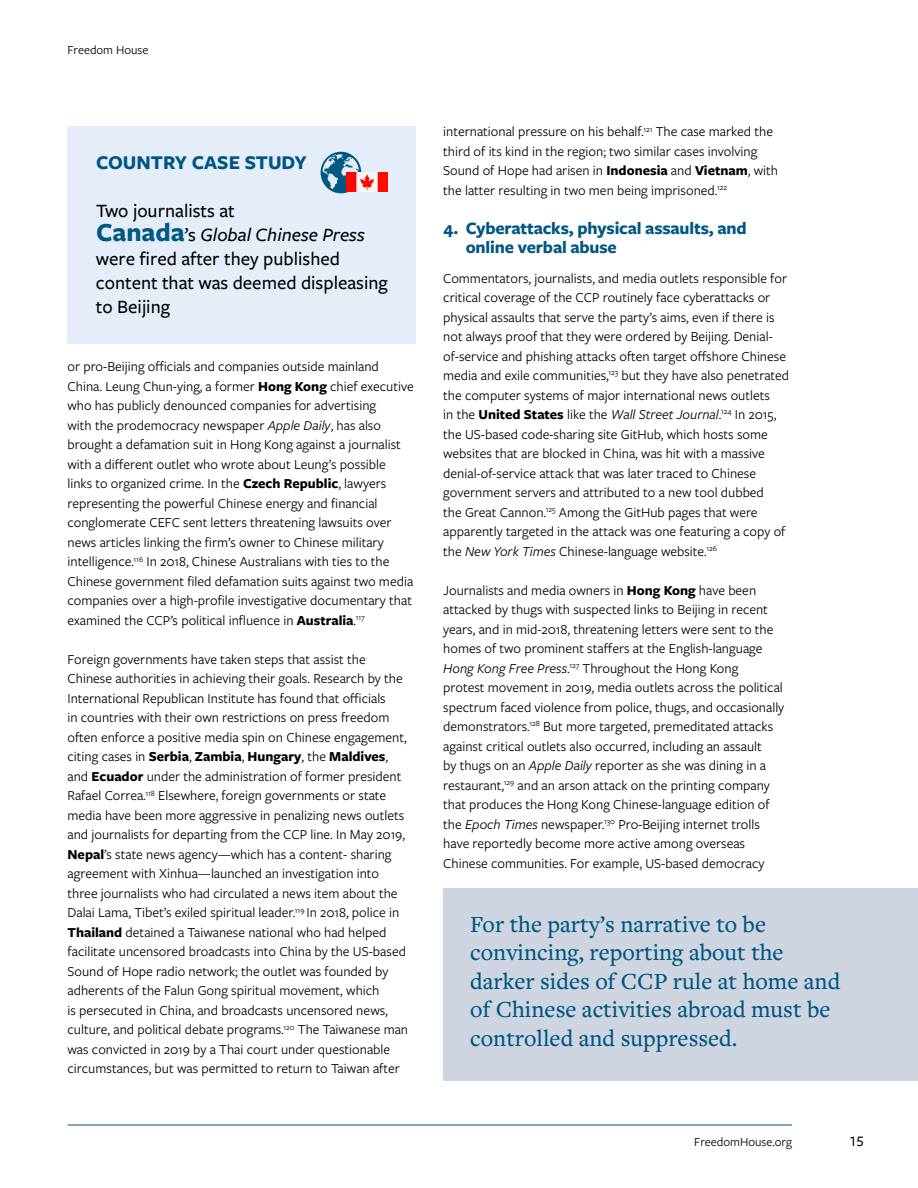
<style>
.page{position:relative;width:918px;height:1188px;background:#fff}
.page>*{position:absolute;margin:0;border:0;box-sizing:border-box;transform-origin:0 0}
.t1{font:500 24px/28.5px "Freight Text Pro";color:#005682}
.t2{font:700 20.25px "Freight Sans Pro";color:#005682}
.t3{font:500 19.5px/24px "Freight Sans Pro";color:#000}
.t4{font:700 18px/19.5px "Freight Sans Pro";letter-spacing:-.01em;color:#005783}
.t5{font:500 15px "Freight Sans Pro";color:#000}
.t6{font:14.25px/19.5px "Freight Sans Pro";color:#000}
.t7{font:12.75px "Freight Sans Pro";color:#000}
.s1{font-weight:700;font-size:27px;color:#005883}
.s2{font-style:italic}
.s3{font-weight:700}
</style>
<div class="page">
<div style="left:68px;top:127px;width:348px;height:217px;background:#e4edf8"></div>
<svg style="left:321px;top:152px;width:40px;height:41px"></svg>
<img style="left:347px;top:172px;width:40px;height:19px">
<div style="left:443px;top:888px;width:475px;height:193px;background:#ced5e1"></div>
<hr style="left:68px;top:1125px;width:724px;height:1px;background:#005682">
<p class="t7" style="left:68px;top:41px;width:83px">Freedom House</p>
<h2 class="t2" style="left:96px;top:148px;width:213px">COUNTRY CASE STUDY</h2>
<h3 class="t3" style="left:96px;top:198px;width:293px">Two journalists at<br><span class="s1">Canada</span>’s <span class="s2">Global Chinese Press </span>were fired after they published content that was deemed displeasing to Beijing</h3>
<p class="t6" style="left:68px;top:356px;width:348px">or pro-Beijing officials and companies outside mainland China. Leung Chun-ying, a former <span class="s3">Hong Kong</span> chief executive who has publicly denounced companies for advertising<br>with the prodemocracy newspaper <span class="s2">Apple Daily</span>, has also brought a defamation suit in Hong Kong against a journalist with a different outlet who wrote about Leung’s possible links to organized crime. In the <span class="s3">Czech Republic</span>, lawyers representing the powerful Chinese energy and financial conglomerate CEFC sent letters threatening lawsuits over news articles linking the firm’s owner to Chinese military intelligence.<sup>116</sup> In 2018, Chinese Australians with ties to the Chinese government filed defamation suits against two media companies over a high-profile investigative documentary that examined the CCP’s political influence in <span class="s3">Australia</span>.<sup>117</sup></p>
<p class="t6" style="left:67px;top:649px;width:342px">Foreign governments have taken steps that assist the Chinese authorities in achieving their goals. Research by the International Republican Institute has found that officials<br>in countries with their own restrictions on press freedom often enforce a positive media spin on Chinese engagement, citing cases in <span class="s3">Serbia</span>, <span class="s3">Zambia</span>, <span class="s3">Hungary</span>, the <span class="s3">Maldives</span>, and <span class="s3">Ecuador</span> under the administration of former president Rafael Correa.<sup>118</sup> Elsewhere, foreign governments or state media have been more aggressive in penalizing news outlets and journalists for departing from the CCP line. In May 2019, <span class="s3">Nepal</span>’s state news agency—which has a content- sharing agreement with Xinhua—launched an investigation into three journalists who had circulated a news item about the Dalai Lama, Tibet’s exiled spiritual leader.<sup>119</sup> In 2018, police in <span class="s3">Thailand</span> detained a Taiwanese national who had helped facilitate uncensored broadcasts into China by the US-based Sound of Hope radio network; the outlet was founded by adherents of the Falun Gong spiritual movement, which<br>is persecuted in China, and broadcasts uncensored news, culture, and political debate programs.<sup>120</sup> The Taiwanese man was convicted in 2019 by a Thai court under questionable circumstances, but was permitted to return to Taiwan after</p>
<p class="t6" style="left:443px;top:121px;width:336px">international pressure on his behalf.<sup>121</sup> The case marked the third of its kind in the region; two similar cases involving Sound of Hope had arisen in <span class="s3">Indonesia</span> and <span class="s3">Vietnam</span>, with the latter resulting in two men being imprisoned.<sup>122</sup></p>
<p class="t4" style="left:466px;top:218px;width:283px;text-indent:-22px">4. Cyberattacks, physical assaults, and online verbal abuse</p>
<p class="t6" style="left:443px;top:268px;width:348px">Commentators, journalists, and media outlets responsible for critical coverage of the CCP routinely face cyberattacks or physical assaults that serve the party’s aims, even if there is not always proof that they were ordered by Beijing. Denial&shy;of-service and phishing attacks often target offshore Chinese media and exile communities,<sup>123</sup> but they have also penetrated the computer systems of major international news outlets<br>in the <span class="s3">United States</span> like the <span class="s2">Wall Street Journal</span>.<sup>124</sup> In 2015, the US-based code-sharing site GitHub, which hosts some websites that are blocked in China, was hit with a massive denial-of-service attack that was later traced to Chinese government servers and attributed to a new tool dubbed<br>the Great Cannon.<sup>125</sup> Among the GitHub pages that were apparently targeted in the attack was one featuring a copy of the <span class="s2">New York Times</span> Chinese-language website.<sup>126</sup></p>
<p class="t6" style="left:443px;top:580px;width:343px">Journalists and media owners in <span class="s3">Hong Kong</span> have been attacked by thugs with suspected links to Beijing in recent years, and in mid-2018, threatening letters were sent to the homes of two prominent staffers at the English-language <span class="s2">Hong Kong Free Press</span>.<sup>127</sup> Throughout the Hong Kong<br>protest movement in 2019, media outlets across the political spectrum faced violence from police, thugs, and occasionally demonstrators.<sup>128</sup> But more targeted, premeditated attacks against critical outlets also occurred, including an assault<br>by thugs on an <span class="s2">Apple Daily</span> reporter as she was dining in a restaurant,<sup>129</sup> and an arson attack on the printing company that produces the Hong Kong Chinese-language edition of the <span class="s2">Epoch Times</span> newspaper.<sup>130</sup> Pro-Beijing internet trolls have reportedly become more active among overseas Chinese communities. For example, US-based democracy</p>
<h1 class="t1" style="left:470px;top:909px;width:372px">For the party’s narrative to be convincing, reporting about the darker sides of CCP rule at home and of Chinese activities abroad must be controlled and suppressed.</h1>
<p class="t7" style="left:694px;top:1133px;width:99px">FreedomHouse.org</p>
<p class="t5" style="left:849px;top:1131px;width:16px">15</p>
</div>
